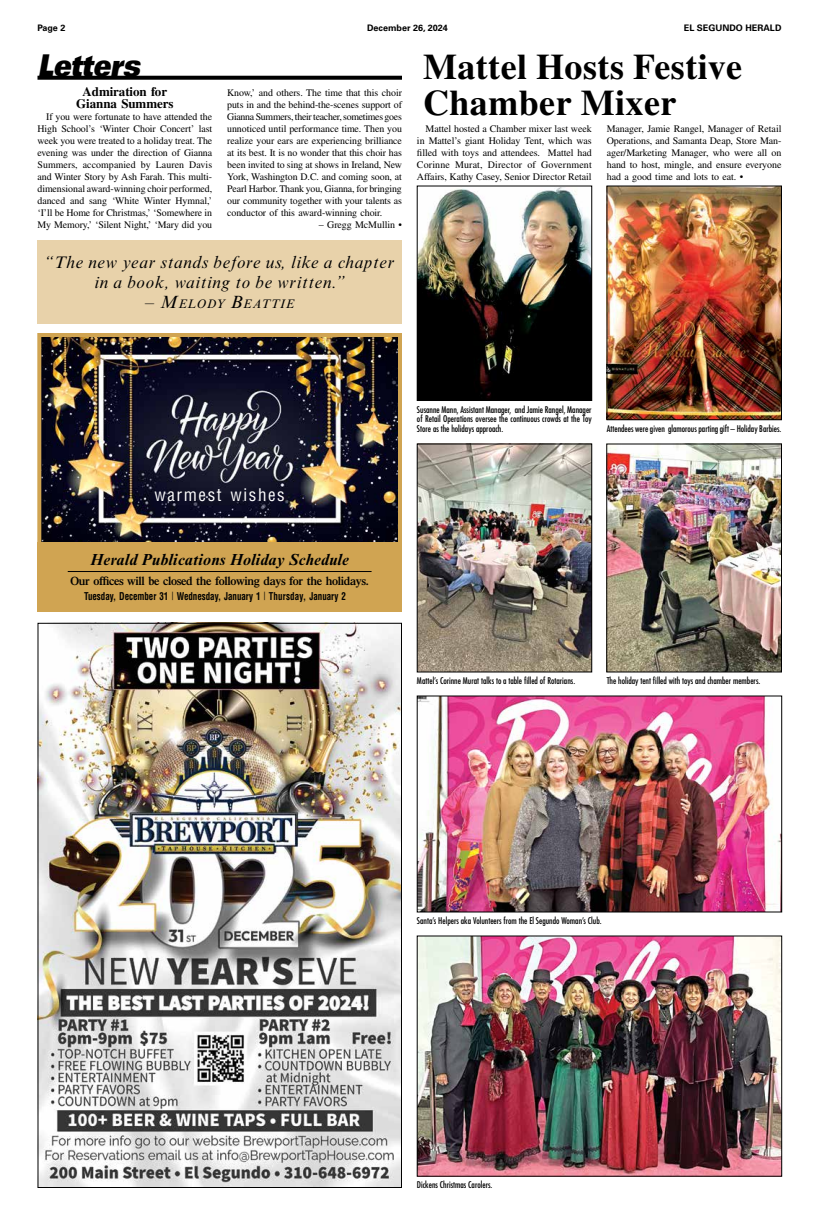
<style>
.page{position:relative;width:819px;height:1224px;background:#fff}
.page>*{position:absolute;margin:0;border:0;box-sizing:border-box;transform-origin:0 0}
.t1{font:700 36px/36px "Times LT Std";letter-spacing:.015em;color:#000}
.t2{font:italic 30px "Univers LT Std X Black Ex";color:#000;scale:.7 1}
.t3{font:italic 17px/20px "Times New Roman MT Std";letter-spacing:.045em;color:#000;text-align:center}
.t4{font:condensed 17px "Helvetica LT Std";letter-spacing:.095em;color:#fff}
.t5{font:italic 700 16px "Times New Roman MT Std";letter-spacing:.01em;color:#000}
.t6{font:700 13px/12px "Times LT Std";letter-spacing:-.01em;color:#000;text-align:center}
.t7{font:italic 12.6px "Times New Roman MT Std";letter-spacing:.06em;color:#000}
.t8{font:600 12px "Times LT Std";letter-spacing:-.03em;color:#000}
.t9{font:700 condensed 10.5px "Helvetica LT Std";letter-spacing:-.005em;color:#000;scale:.86 1}
.t10{font:10px/12px "Times LT Std";letter-spacing:-.005em;color:#000;text-align:justify}
.t11{font:condensed 9px/9.5px "Futura Std";color:#000;text-align:justify}
.t12{font:700 9px "Univers LT Std";color:#000}
.s1{font-size:18px}
</style>
<div class="page">
<img style="left:39px;top:625px;width:361px;height:561px">
<img style="left:42px;top:338px;width:355px;height:204px">
<div style="left:37px;top:333px;width:365px;height:279px;border:4px solid #d0a452"></div>
<div style="left:37px;top:542px;width:365px;height:70px;background:#d0a452"></div>
<hr style="left:68px;top:571px;width:304px;height:1px;background:#000">
<img style="left:609px;top:188px;width:171px;height:230px">
<div style="left:607px;top:186px;width:175px;height:234px;border:1px solid #000"></div>
<img style="left:419px;top:446px;width:171px;height:224px">
<div style="left:417px;top:444px;width:175px;height:228px;border:1px solid #000"></div>
<img style="left:419px;top:938px;width:361px;height:236px">
<img style="left:419px;top:698px;width:361px;height:212px">
<div style="left:417px;top:696px;width:365px;height:216px;border:1px solid #000"></div>
<img style="left:608px;top:446px;width:172px;height:224px">
<div style="left:606px;top:444px;width:176px;height:228px;border:1px solid #000"></div>
<svg style="left:37px;top:76px;width:365px;height:4px"></svg>
<div style="left:37px;top:240px;width:365px;height:84px;background:#e8d2aa"></div>
<img style="left:419px;top:188px;width:171px;height:211px">
<div style="left:417px;top:186px;width:175px;height:215px;border:1px solid #000"></div>
<p class="t12" style="left:37px;top:23px;width:29px">Page 2</p>
<p class="t12" style="left:367px;top:23px;width:82px">December 26, 2024</p>
<p class="t12" style="left:684px;top:23px;width:99px">EL SEGUNDO HERALD</p>
<h2 class="t2" style="left:37px;top:47px;width:157px">Letters</h2>
<h3 class="t6" style="left:76px;top:85px;width:99px">Admiration for<br>Gianna Summers</h3>
<p class="t10" style="left:37px;top:110px;width:176px;text-indent:9px">If you were fortunate to have attended the High School’s ‘Winter Choir Concert’ last week you were treated to a holiday treat. The evening was under the direction of Gianna Summers, accompanied by Lauren Davis and Winter Story by Ash Farah. This multi&shy;dimensional award-winning choir performed, danced and sang ‘White Winter Hymnal,’ ‘I’ll be Home for Christmas,’ ‘Somewhere in My Memory,’ ‘Silent Night,’ ‘Mary did you</p>
<p class="t10" style="left:227px;top:86px;width:176px">Know,’ and others. The time that this choir puts in and the behind-the-scenes support of Gianna Summers, their teacher, sometimes goes unnoticed until performance time. Then you realize your ears are experiencing brilliance at its best. It is no wonder that this choir has been invited to sing at shows in Ireland, New York, Washington D.C. and coming soon, at Pearl Harbor. Thank you, Gianna, for bringing our community together with your talents as conductor of this award-winning choir.</p>
<p class="t10" style="left:319px;top:218px;width:85px">– Gregg McMullin •</p>
<h3 class="t3" style="left:45px;top:253px;width:351px">“The new year stands before us, like a chapter in a book, waiting to be written.”</h3>
<p class="t7" style="left:145px;top:297px;width:150px"><span class="s1">–</span> <span class="s1">M</span>ELODY <span class="s1">B</span>EATTIE</p>
<h1 class="t1" style="left:423px;top:48px;width:321px">Mattel Hosts Festive<br>Chamber Mixer</h1>
<p class="t10" style="left:417px;top:122px;width:176px;text-indent:9px">Mattel hosted a Chamber mixer last week in Mattel’s giant Holiday Tent, which was filled with toys and attendees. Mattel had Corinne Murat, Director of Government Affairs, Kathy Casey, Senior Director Retail</p>
<p class="t10" style="left:607px;top:122px;width:176px">Manager, Jamie Rangel, Manager of Retail Operations, and Samanta Deap, Store Man&shy;ager/Marketing Manager, who were all on hand to host, mingle, and ensure everyone had a good time and lots to eat. •</p>
<h3 class="t4" style="left:155px;top:484px;width:132px">warmest wishes</h3>
<h3 class="t5" style="left:90px;top:550px;width:261px">Herald Publications Holiday Schedule</h3>
<p class="t8" style="left:71px;top:574px;width:300px">Our offices will be closed the following days for the holidays.</p>
<p class="t9" style="left:84px;top:589px;width:306px">Tuesday, December 31 <sup>|</sup> Wednesday, January 1 <sup>|</sup> Thursday, January 2</p>
<p class="t11" style="left:417px;top:405px;width:176px">Susanne Mann, Assistant Manager, and Jamie Rangel, Manager of Retail Operations oversee the continuous crowds at the Toy Store as the holidays approach.</p>
<p class="t11" style="left:607px;top:424px;width:176px">Attendees were given glamorous parting gift – Holiday Barbies.</p>
<p class="t11" style="left:417px;top:676px;width:160px">Mattel’s Corinne Murat talks to a table filled of Rotarians.</p>
<p class="t11" style="left:607px;top:676px;width:155px">The holiday tent filled with toys and chamber members.</p>
<p class="t11" style="left:417px;top:916px;width:186px">Santa’s Helpers aka Volunteers from the El Segundo Woman’s Club.</p>
<p class="t11" style="left:417px;top:1180px;width:77px">Dickens Christmas Carolers.</p>
</div>
